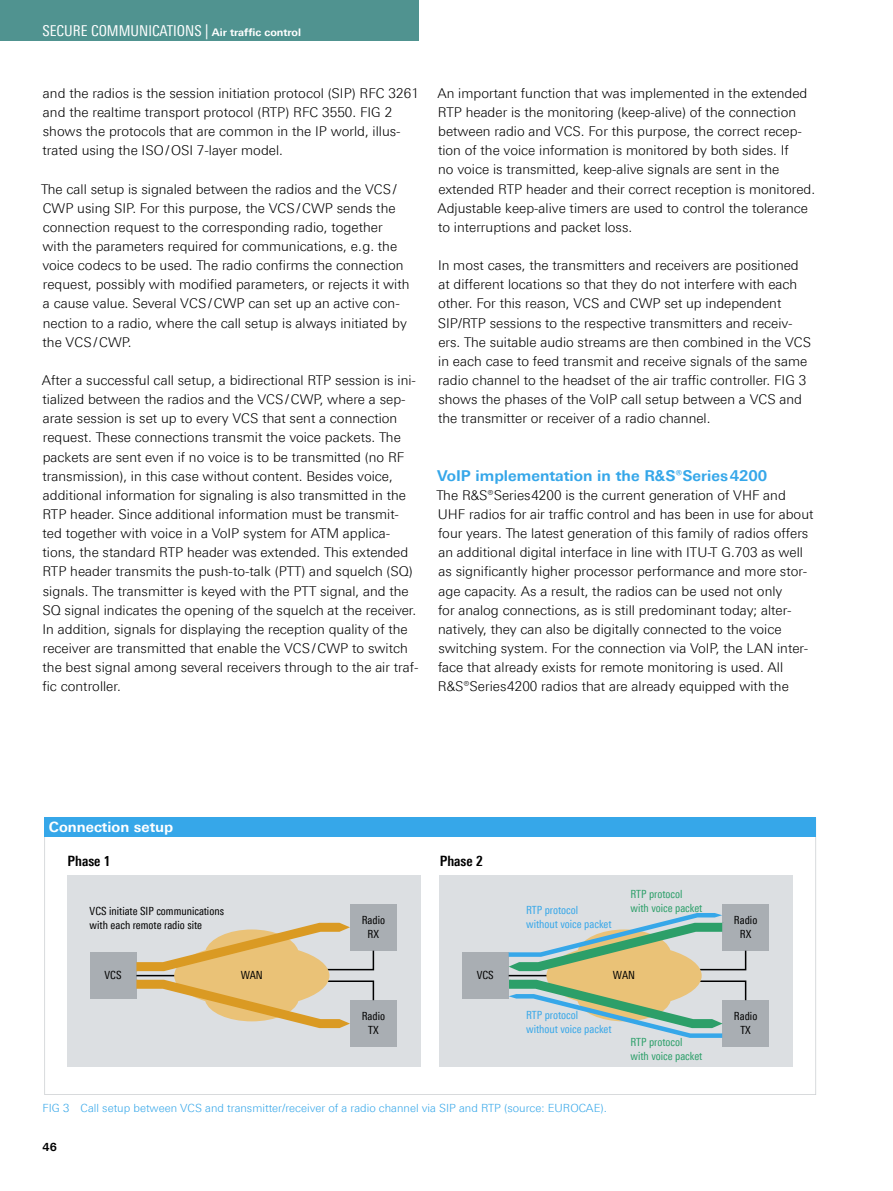
<style>
.page{position:relative;width:893px;height:1191px;background:#fff}
.page>*{position:absolute;margin:0;border:0;box-sizing:border-box;transform-origin:0 0}
.Rubrik_libü{font:15px "Linotype Univers 420 Cn";color:#fff}
._03_Überschrift_1{font:700 15px "Linotype Univers 630";color:#36a7e9}
.t1{font:700 14.25px "Linotype Univers 630";color:#fff}
.t2{font:700 14.25px "Linotype Univers 620 Cn";color:#000}
._04_Fließtext{font:300 13.5px/19.2px "Linotype Univers 330";color:#000}
._04_Fließtext_oAo{font:300 13.5px/19.2px "Linotype Univers 330";color:#000}
.t3{font:11.25px/14.2px "Linotype Univers 420 Cn";color:#000;text-align:center}
.Bildlegende{font:300 11.25px "Linotype Univers 330";color:#36a7e9}
.t4{font:11.25px/14.2px "Linotype Univers 420 Cn";color:#36a7e9}
.t5{font:11.25px/14.2px "Linotype Univers 420 Cn";color:#2c9f69}
.t6{font:700 11.25px "Linotype Univers 630";color:#000}
.s1{font-family:"Linotype Univers 630";font-weight:700;font-size:10.5px}
</style>
<div class="page">
<svg style="left:44px;top:836px;width:772px;height:259px"></svg>
<div style="left:44px;top:817px;width:772px;height:19px;background:#36a7e9"></div>
<div style="left:68px;top:875px;width:353px;height:191px;background:#dcdfe2"></div>
<div style="left:350px;top:904px;width:47px;height:46px;background:#a9aeb3"></div>
<div style="left:350px;top:1000px;width:47px;height:47px;background:#a9aeb3"></div>
<div style="left:90px;top:952px;width:46px;height:46px;background:#a9aeb3"></div>
<svg style="left:136px;top:922px;width:239px;height:106px"></svg>
<div style="left:440px;top:875px;width:353px;height:191px;background:#dcdfe2"></div>
<div style="left:722px;top:904px;width:47px;height:46px;background:#a9aeb3"></div>
<div style="left:722px;top:1000px;width:47px;height:47px;background:#a9aeb3"></div>
<div style="left:462px;top:952px;width:47px;height:46px;background:#a9aeb3"></div>
<svg style="left:509px;top:913px;width:238px;height:125px"></svg>
<div style="left:0;top:0;width:419px;height:40px;background:#509390"></div>
<p class="Rubrik_libü" style="left:43px;top:22px;width:260px">SECURE COMMUNICATIONS | <span class="s1">Air traffic control</span></p>
<p class="_04_Fließtext_oAo" style="left:43px;top:83px;width:378px">and the radios is the session initiation protocol (SIP) RFC 3261 and the realtime transport protocol (RTP) RFC 3550. FIG 2 shows the protocols that are common in the IP world, illus&shy;trated using the ISO/OSI 7-layer model.</p>
<p class="_04_Fließtext" style="left:41px;top:179px;width:370px">The call setup is signaled between the radios and the VCS/ CWP using SIP. For this purpose, the VCS/CWP sends the connection request to the corresponding radio, together with the parameters required for communications, e.g. the voice codecs to be used. The radio confirms the connection request, possibly with modified parameters, or rejects it with a cause value. Several VCS/CWP can set up an active con&shy;nection to a radio, where the call setup is always initiated by the VCS/CWP.</p>
<p class="_04_Fließtext" style="left:42px;top:370px;width:378px">After a successful call setup, a bidirectional RTP session is ini&shy;tialized between the radios and the VCS/CWP, where a sep&shy;arate session is set up to every VCS that sent a connection request. These connections transmit the voice packets. The packets are sent even if no voice is to be transmitted (no RF transmission), in this case without content. Besides voice, additional information for signaling is also transmitted in the RTP header. Since additional information must be transmit&shy;ted together with voice in a VoIP system for ATM applica&shy;tions, the standard RTP header was extended. This extended RTP header transmits the push-to-talk (PTT) and squelch (SQ) signals. The transmitter is keyed with the PTT signal, and the SQ signal indicates the opening of the squelch at the receiver.<br>In addition, signals for displaying the reception quality of the receiver are transmitted that enable the VCS/CWP to switch the best signal among several receivers through to the air traf&shy;fic controller.</p>
<p class="_04_Fließtext" style="left:437px;top:83px;width:379px">An important function that was implemented in the extended RTP header is the monitoring (keep-alive) of the connection between radio and VCS. For this purpose, the correct recep&shy;tion of the voice information is monitored by both sides. If<br>no voice is transmitted, keep-alive signals are sent in the extended RTP header and their correct reception is monitored.<br>Adjustable keep-alive timers are used to control the tolerance to interruptions and packet loss.</p>
<p class="_04_Fließtext" style="left:438px;top:255px;width:375px">In most cases, the transmitters and receivers are positioned at different locations so that they do not interfere with each other. For this reason, VCS and CWP set up independent SIP/RTP sessions to the respective transmitters and receiv&shy;ers. The suitable audio streams are then combined in the VCS in each case to feed transmit and receive signals of the same radio channel to the headset of the air traffic controller. FIG 3 shows the phases of the VoIP call setup between a VCS and the transmitter or receiver of a radio channel.</p>
<p class="_03_Überschrift_1" style="left:437px;top:466px;width:331px">VoIP implementation in the R&amp;S®Series4200</p>
<p class="_04_Fließtext_oAo" style="left:436px;top:485px;width:378px">The R&amp;S®Series4200 is the current generation of VHF and UHF radios for air traffic control and has been in use for about four years. The latest generation of this family of radios offers an additional digital interface in line with ITU-T G.703 as well as significantly higher processor performance and more stor&shy;age capacity. As a result, the radios can be used not only<br>for analog connections, as is still predominant today; alter&shy;natively, they can also be digitally connected to the voice switching system. For the connection via VoIP, the LAN inter&shy;face that already exists for remote monitoring is used. All R&amp;S®Series4200 radios that are already equipped with the</p>
<p class="t1" style="left:49px;top:818px;width:126px">Connection setup</p>
<p class="t2" style="left:68px;top:852px;width:45px">Phase 1</p>
<p class="t2" style="left:440px;top:852px;width:45px">Phase 2</p>
<p class="t3" style="left:90px;top:903px;width:136px;text-align:left">VCS initiate SIP communications with each remote radio site</p>
<p class="t3" style="left:362px;top:912px;width:25px">Radio<br>RX</p>
<p class="t4" style="left:526px;top:903px;width:87px">RTP protocol without voice packet</p>
<p class="t5" style="left:630px;top:886px;width:73px">RTP protocol with voice packet</p>
<p class="t3" style="left:734px;top:912px;width:25px">Radio<br>RX</p>
<p class="t3" style="left:105px;top:967px;width:18px">VCS</p>
<p class="t3" style="left:241px;top:968px;width:24px">WAN</p>
<p class="t3" style="left:477px;top:967px;width:18px">VCS</p>
<p class="t3" style="left:613px;top:968px;width:24px">WAN</p>
<p class="t3" style="left:362px;top:1009px;width:25px">Radio<br>TX</p>
<p class="t4" style="left:526px;top:1007px;width:87px">RTP protocol without voice packet</p>
<p class="t3" style="left:734px;top:1009px;width:25px">Radio<br>TX</p>
<p class="t5" style="left:630px;top:1035px;width:73px">RTP protocol with voice packet</p>
<p class="Bildlegende" style="left:43px;top:1101px;width:566px">FIG 3 Call setup between VCS and transmitter/receiver of a radio channel via SIP and RTP (source: EUROCAE).</p>
<p class="t6" style="left:42px;top:1139px;width:16px">46</p>
</div>
